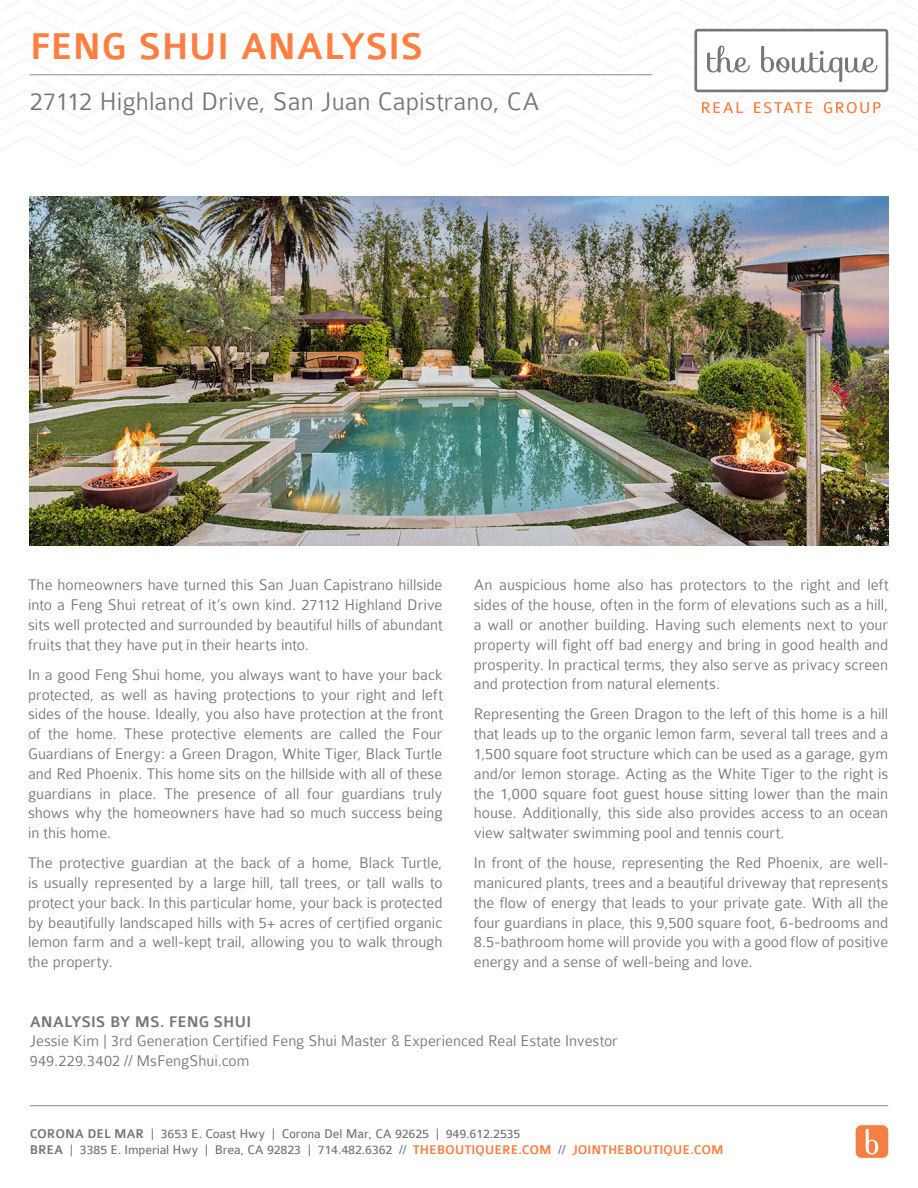
<style>
.page{position:relative;width:918px;height:1188px;background:#fff}
.page>*{position:absolute;margin:0;border:0;box-sizing:border-box;transform-origin:0 0}
.t1{font:500 39.75px "Colaborate";letter-spacing:-.005em;color:#ff7e40}
.t2{font:300 27px "Colaborate";color:#777779}
.t3{font:300 16.5px/19.8px "Colaborate";color:#777779;text-align:justify}
.t4{font:500 16.5px "Colaborate";letter-spacing:-.005em;color:#777779}
.t5{font:13.5px "Colaborate";letter-spacing:-.01em;color:#777779}
.s1{font-weight:500}
.s2{font-weight:500;color:#ff7e40}
</style>
<div class="page">
<svg style="left:0;top:0;width:918px;height:166px"></svg>
<hr style="left:30px;top:74px;width:622px;height:1px;background:#8d8a8d">
<hr style="left:30px;top:1105px;width:858px;height:1px;background:#8d8a8d">
<img style="left:30px;top:196px;width:858px;height:349px">
<svg style="left:856px;top:1125px;width:32px;height:33px"></svg>
<p class="t1" style="left:30px;top:26px;width:396px">FENG SHUI ANALYSIS</p>
<p class="t2" style="left:30px;top:87px;width:511px">27112 Highland Drive, San Juan Capistrano, CA</p>
<p class="t3" style="left:28px;top:575px;width:416px">The homeowners have turned this San Juan Capistrano hillside into a Feng Shui retreat of it’s own kind. 27112 Highland Drive sits well protected and surrounded by beautiful hills of abundant fruits that they have put in their hearts into.</p>
<p class="t3" style="left:28px;top:665px;width:416px">In a good Feng Shui home, you always want to have your back protected, as well as having protections to your right and left sides of the house. Ideally, you also have protection at the front of the home. These protective elements are called the Four Guardians of Energy: a Green Dragon, White Tiger, Black Turtle and Red Phoenix. This home sits on the hillside with all of these guardians in place. The presence of all four guardians truly shows why the homeowners have had so much success being in this home.</p>
<p class="t3" style="left:28px;top:853px;width:416px">The protective guardian at the back of a home, Black Turtle, is usually represented by a large hill, tall trees, or tall walls to protect your back. In this particular home, your back is protected by beautifully landscaped hills with 5+ acres of certified organic lemon farm and a well-kept trail, allowing you to walk through the property.</p>
<p class="t3" style="left:474px;top:575px;width:416px">An auspicious home also has protectors to the right and left sides of the house, often in the form of elevations such as a hill, a wall or another building. Having such elements next to your property will fight off bad energy and bring in good health and prosperity. In practical terms, they also serve as privacy screen and protection from natural elements.</p>
<p class="t3" style="left:474px;top:704px;width:416px">Representing the Green Dragon to the left of this home is a hill that leads up to the organic lemon farm, several tall trees and a 1,500 square foot structure which can be used as a garage, gym and/or lemon storage. Acting as the White Tiger to the right is the 1,000 square foot guest house sitting lower than the main house. Additionally, this side also provides access to an ocean view saltwater swimming pool and tennis court.</p>
<p class="t3" style="left:474px;top:853px;width:416px">In front of the house, representing the Red Phoenix, are well&shy;manicured plants, trees and a beautiful driveway that represents the flow of energy that leads to your private gate. With all the four guardians in place, this 9,500 square foot, 6-bedrooms and 8.5-bathroom home will provide you with a good flow of positive energy and a sense of well-being and love.</p>
<p class="t4" style="left:30px;top:1013px;width:223px">ANALYSIS BY MS. FENG SHUI</p>
<p class="t3" style="left:30px;top:1031px;width:590px">Jessie Kim | 3rd Generation Certified Feng Shui Master &amp; Experienced Real Estate Investor</p>
<p class="t3" style="left:30px;top:1051px;width:221px">949.229.3402 // MsFengShui.com</p>
<p class="t5" style="left:30px;top:1126px;width:492px"><span class="s1">CORONA DEL MAR</span> | 3653 E. Coast Hwy | Corona Del Mar, CA 92625 | 949.612.2535</p>
<p class="t5" style="left:30px;top:1143px;width:695px"><span class="s1">BREA</span> | 3385 E. Imperial Hwy | Brea, CA 92823 | 714.482.6362 // <span class="s2">THEBOUTIQUERE.COM</span> // <span class="s2">JOINTHEBOUTIQUE.COM</span></p>
</div>
